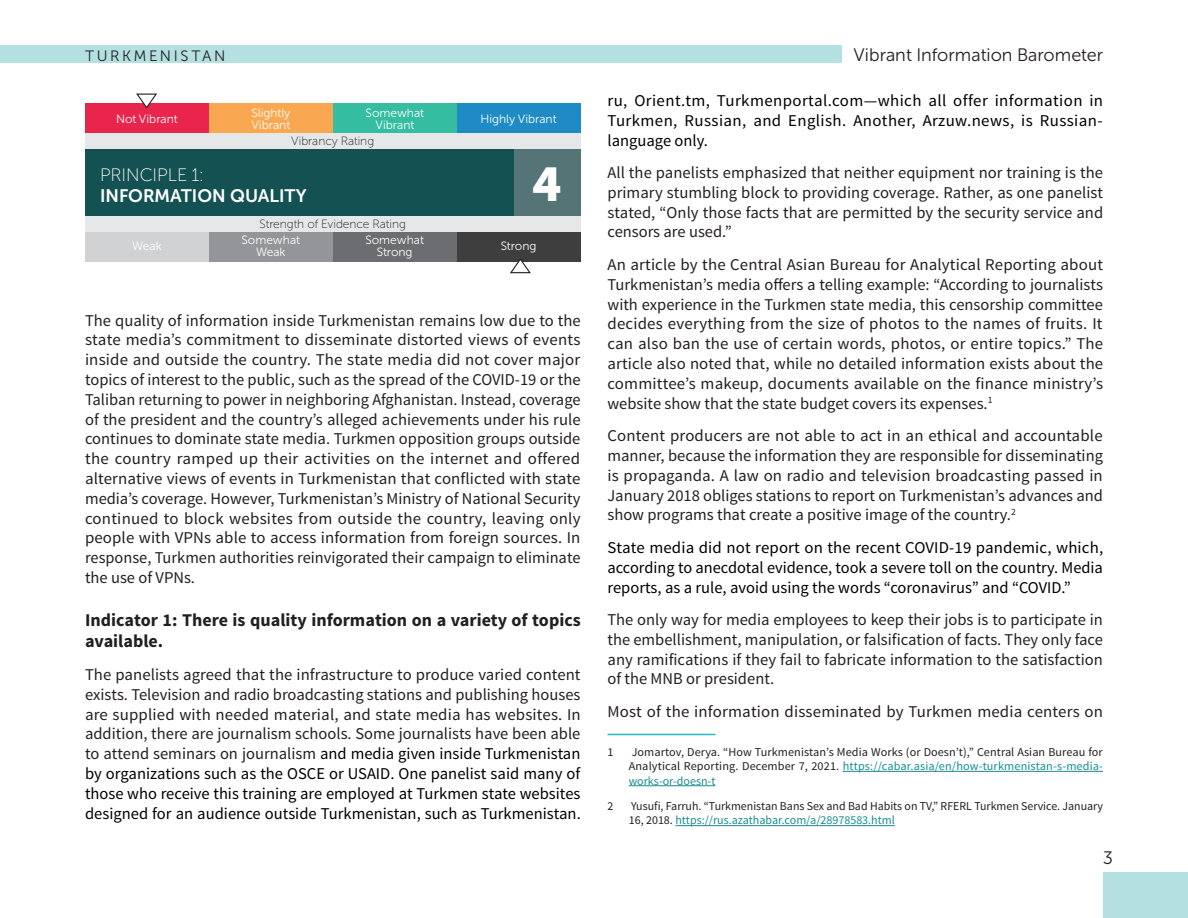
<style>
.page{position:relative;width:1188px;height:918px;background:#fff}
.page>*{position:absolute;margin:0;border:0;box-sizing:border-box;transform-origin:0 0}
.t1{font:47.1px "Museo Sans Cyrl 900";color:#fff}
.Indicator{font:700 18px/21.6px "Source Sans Pro";color:#231f20}
.t2{font:18px "Museo Sans Cyrl 300";color:#231f20}
.t3{font:18px "Museo Sans Cyrl 700";color:#fff}
.t4{font:18px "Museo Sans Cyrl 100";color:#fff}
.t5{font:16.5px/19.8px "Source Sans Pro";color:#231f20;text-align:justify}
.t6{font:16.5px/19.8px "Source Sans Pro";color:#000;text-align:justify}
.t7{font:15px "Museo Sans Cyrl 300";letter-spacing:.175em;color:#231f20}
.footnote_text{font:12px/14.4px "Source Sans Pro";color:#231f20;text-align:justify}
.t8{font:12px/12px "Museo Sans Cyrl 300";color:#fff;text-align:center}
.t9{font:12px "Museo Sans Cyrl 100";color:#231f20}
.s1{color:#000}
.s2{color:#168c90}
</style>
<div class="page">
<div style="left:1103px;top:872px;width:85px;height:46px;background:#b4e0e2"></div>
<div style="left:0;top:45px;width:842px;height:18px;background:#b4e0e2"></div>
<div style="left:85px;top:216px;width:495px;height:17px;background:#e6e7e9"></div>
<div style="left:85px;top:133px;width:495px;height:16px;background:#e6e7e9"></div>
<div style="left:85px;top:149px;width:495px;height:67px;background:#145153"></div>
<div style="left:514px;top:149px;width:66px;height:67px;background:#557476"></div>
<div style="left:333px;top:103px;width:124px;height:30px;background:#34bda0"></div>
<div style="left:457px;top:103px;width:123px;height:30px;background:#1f8bc4"></div>
<div style="left:209px;top:103px;width:124px;height:30px;background:#f9a851"></div>
<div style="left:85px;top:103px;width:124px;height:30px;background:#e9254c"></div>
<svg style="left:136px;top:93px;width:21px;height:16px"></svg>
<div style="left:333px;top:233px;width:124px;height:29px;background:#6c6d70"></div>
<div style="left:457px;top:233px;width:123px;height:29px;background:#3e3e3f"></div>
<div style="left:209px;top:233px;width:124px;height:29px;background:#939598"></div>
<div style="left:85px;top:233px;width:124px;height:29px;background:#d1d2d4"></div>
<svg style="left:510px;top:258px;width:21px;height:16px"></svg>
<hr style="left:608px;top:734px;width:108px;height:1px;background:#21bdc1">
<hr style="left:843px;top:771px;width:260px;height:1px;background:#168c90">
<hr style="left:629px;top:785px;width:86px;height:1px;background:#168c90">
<hr style="left:675px;top:825px;width:220px;height:1px;background:#168c90">
<p class="t7" style="left:85px;top:48px;width:142px">TURKMENISTAN</p>
<p class="t8" style="left:116px;top:113px;width:63px">Not Vibrant</p>
<p class="t8" style="left:251px;top:107px;width:41px">Slightly</p>
<p class="t8" style="left:251px;top:119px;width:40px">Vibrant</p>
<p class="t8" style="left:366px;top:107px;width:60px">Somewhat<br>Vibrant</p>
<p class="t8" style="left:481px;top:113px;width:78px">Highly Vibrant</p>
<p class="t9" style="left:291px;top:134px;width:84px">Vibrancy Rating</p>
<p class="t4" style="left:100px;top:165px;width:105px">PRINCIPLE 1:</p>
<p class="t3" style="left:100px;top:186px;width:208px">INFORMATION QUALITY</p>
<p class="t8" style="left:132px;top:240px;width:31px">Weak</p>
<p class="t9" style="left:260px;top:218px;width:148px">Strength of Evidence Rating</p>
<p class="t8" style="left:242px;top:234px;width:60px">Somewhat</p>
<p class="t8" style="left:256px;top:246px;width:31px">Weak</p>
<p class="t8" style="left:365px;top:234px;width:60px">Somewhat</p>
<p class="t8" style="left:377px;top:246px;width:37px">Strong</p>
<p class="t1" style="left:532px;top:158px;width:31px">4</p>
<p class="t8" style="left:501px;top:240px;width:37px">Strong</p>
<p class="t5" style="left:85px;top:311px;width:497px">The quality of information inside Turkmenistan remains low due to the state media’s commitment to disseminate distorted views of events inside and outside the country. The state media did not cover major topics of interest to the public, such as the spread of the COVID-19 or the Taliban returning to power in neighboring Afghanistan. Instead, coverage of the president and the country’s alleged achievements under his rule continues to dominate state media. Turkmen opposition groups outside the country ramped up their activities on the internet and offered alternative views of events in Turkmenistan that conflicted with state media’s coverage. However, Turkmenistan’s Ministry of National Security continued to block websites from outside the country, leaving only people with VPNs able to access information from foreign sources. In response, Turkmen authorities reinvigorated their campaign to eliminate the use of VPNs.</p>
<p class="Indicator" style="left:85px;top:610px;width:497px">Indicator 1: There is quality information on a variety of topics available.</p>
<p class="t5" style="left:85px;top:665px;width:497px">The panelists agreed that the infrastructure to produce varied content exists. Television and radio broadcasting stations and publishing houses are supplied with needed material, and state media has websites. In addition, there are journalism schools. Some journalists have been able to attend seminars on journalism <span class="s1">and media given inside Turkmenistan by organizations such as the OSCE or USAID. One panelist said many of those who receive this training are employed at Turkmen state websites designed for an audience outside Turkmenistan, such as Turkmenistan.</span></p>
<p class="t2" style="left:854px;top:45px;width:251px">Vibrant Information Barometer</p>
<p class="t6" style="left:608px;top:91px;width:497px">ru, Orient.tm, Turkmenportal.com—which all offer information in Turkmen, Russian, and English. Another, Arzuw.news, is Russian&shy;language only.</p>
<p class="t5" style="left:608px;top:163px;width:497px">All the panelists emphasized that neither equipment nor training is the primary stumbling block to providing coverage. Rather, as one panelist stated, “Only those facts that are permitted by the security service and censors are used.”</p>
<p class="t5" style="left:608px;top:255px;width:497px">An article by the Central Asian Bureau for Analytical Reporting about Turkmenistan’s media offers a telling example: “According to journalists with experience in the Turkmen state media, this censorship committee decides everything from the size of photos to the names of fruits. It can also ban the use of certain words, photos, or entire topics.” The article also noted that, while no detailed information exists about the committee’s makeup, documents available on the finance ministry’s website show that the state budget covers its expenses.<sup>1</sup></p>
<p class="t5" style="left:608px;top:426px;width:497px">Content producers are not able to act in an ethical and accountable manner, because the information they are responsible for disseminating is propaganda. A law on radio and television broadcasting passed in January 2018 obliges stations to report on Turkmenistan’s advances and show programs that create a positive image of the country.<sup>2</sup></p>
<p class="t6" style="left:608px;top:538px;width:497px">State media did not report on the recent COVID-19 pandemic, which, according to anecdotal evidence, took a severe toll on the country. Media reports, as a rule, avoid using the words “coronavirus” and “COVID.”</p>
<p class="t5" style="left:608px;top:610px;width:497px">The only way for media employees to keep their jobs is to participate in the embellishment, manipulation, or falsification of facts. They only face any ramifications if they fail to fabricate information to the satisfaction of the MNB or president.</p>
<p class="t5" style="left:608px;top:702px;width:497px">Most of the information disseminated by Turkmen media centers on</p>
<p class="footnote_text" style="left:608px;top:745px;width:8px">1</p>
<p class="footnote_text" style="left:629px;top:745px;width:476px">Jomartov, Derya. “How Turkmenistan’s Media Works (or Doesn’t),” Central Asian Bureau for Analytical Reporting. December 7, 2021. <span class="s2">https://cabar.asia/en/how-turkmenistan-s-media&shy;works-or-doesn-t</span></p>
<p class="footnote_text" style="left:608px;top:799px;width:7px">2</p>
<p class="footnote_text" style="left:629px;top:799px;width:476px">Yusufi, Farruh. “Turkmenistan Bans Sex and Bad Habits on TV,” RFERL Turkmen Service. January<br>16, 2018. <span class="s2">https://rus.azathabar.com/a/28978583.html</span></p>
<p class="t2" style="left:1103px;top:848px;width:12px">3</p>
</div>
